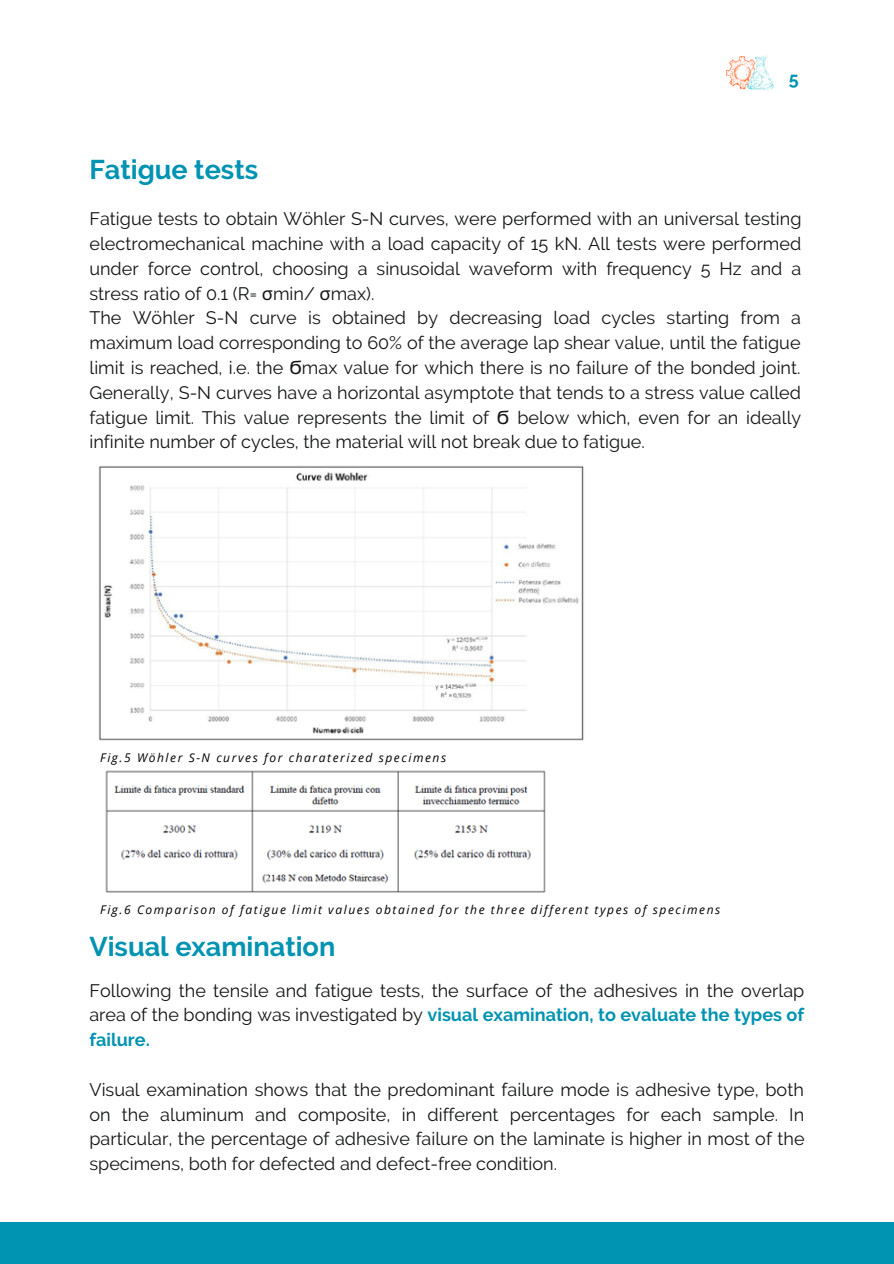
<style>
.page{position:relative;width:894px;height:1264px;background:#fff}
.page>*{position:absolute;margin:0;border:0;box-sizing:border-box;transform-origin:0 0}
.t1{font:700 27px "Raleway";color:#0093b2}
.t2{font:18px/24.8px "Raleway";color:#121415;text-align:justify}
.t3{font:700 18px "Raleway";color:#0093b2}
.t4{font:italic 12px "Open Sans";letter-spacing:.13em;color:#000}
.s1{font-family:"Noto Sans"}
.s2{font-family:"DejaVu Sans"}
.s3{font-weight:700;color:#0093b2}
</style>
<div class="page">
<img style="left:98px;top:466px;width:486px;height:275px">
<img style="left:105px;top:770px;width:441px;height:123px">
<img style="left:726px;top:55px;width:48px;height:35px">
<div style="left:0;top:1222px;width:893px;height:41px;background:#0093b2"></div>
<p class="t1" style="left:89px;top:154px;width:170px">Fatigue tests</p>
<p class="t3" style="left:788px;top:68px;width:11px">5</p>
<p class="t2" style="left:89px;top:207px;width:713px">Fatigue tests to obtain Wöhler S-N curves, were performed with an universal testing electromechanical machine with a load capacity of 15 kN. All tests were performed under force control, choosing a sinusoidal waveform with frequency 5 Hz and a stress ratio of 0.1 (R= <span class="s1">σ</span>min/ <span class="s1">σ</span>max).</p>
<p class="t2" style="left:89px;top:306px;width:713px">The Wöhler S-N curve is obtained by decreasing load cycles starting from a maximum load corresponding to 60% of the average lap shear value, until the fatigue limit is reached, i.e. the <span class="s2">Ϭ</span>max value for which there is no failure of the bonded joint.<br>Generally, S-N curves have a horizontal asymptote that tends to a stress value called fatigue limit. This value represents the limit of <span class="s2">Ϭ</span> below which, even for an ideally infinite number of cycles, the material will not break due to fatigue.</p>
<p class="t4" style="left:100px;top:749px;width:347px">Fig.5 Wöhler S-N curves for charaterized specimens</p>
<p class="t4" style="left:100px;top:901px;width:621px">Fig.6 Comparison of fatigue limit values obtained for the three different types of specimens</p>
<p class="t1" style="left:89px;top:930px;width:247px">Visual examination</p>
<p class="t2" style="left:89px;top:977px;width:716px">Following the tensile and fatigue tests, the surface of the adhesives in the overlap area of the bonding was investigated by <span class="s3">visual examination, to evaluate the types of failure.</span></p>
<p class="t2" style="left:89px;top:1077px;width:716px">Visual examination shows that the predominant failure mode is adhesive type, both on the aluminum and composite, in different percentages for each sample. In particular, the percentage of adhesive failure on the laminate is higher in most of the specimens, both for defected and defect-free condition.</p>
</div>
